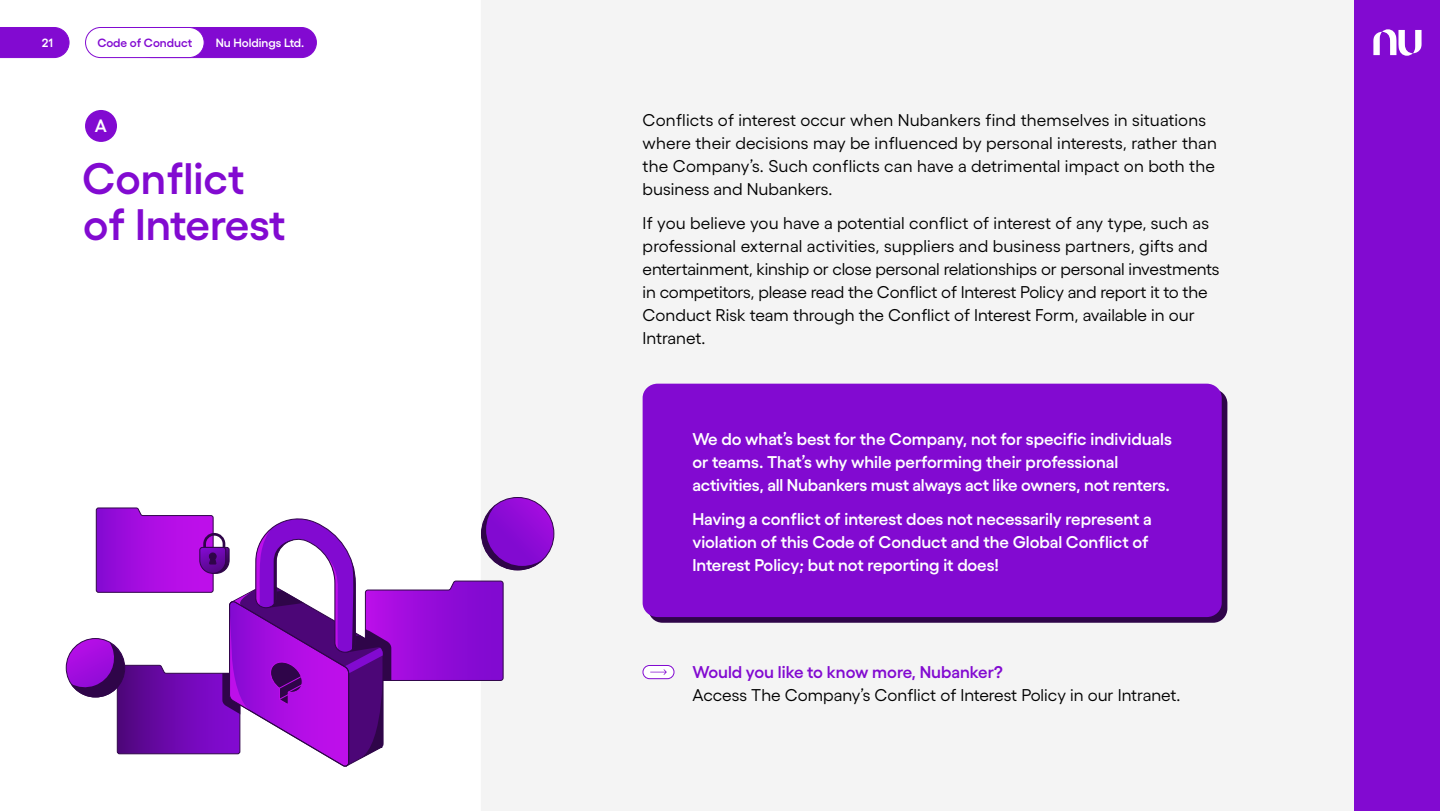
<style>
.page{position:relative;width:1440px;height:811px;background:#fff}
.page>*{position:absolute;margin:0;border:0;box-sizing:border-box;transform-origin:0 0}
.t1{font:600 44px/46px "Gellix";color:#820ad1}
.t2{font:600 18px "Gellix";color:#fff}
.t3{font:17px/23px "Gellix";color:#000}
.t4{font:600 17px/23px "Gellix";color:#fff}
.t5{font:600 17px "Gellix";color:#820ad1}
.t6{font:600 12px "Gellix";color:#fff}
.t7{font:600 12px "Gellix";color:#820ad1}
</style>
<div class="page">
<div style="left:481px;top:0;width:874px;height:811px;background:#f4f4f4"></div>
<div style="left:85px;top:110px;width:32px;height:32px;background:#820ad1;border-radius:50%"></div>
<div style="left:136px;top:27px;width:180px;height:31px;background:#820ad1;border-radius:15px"></div>
<div style="left:135px;top:27px;width:182px;height:31px;border:1px solid #820ad1;border-radius:15px"></div>
<div style="left:0;top:27px;width:70px;height:31px;background:#820ad1"></div>
<div style="left:86px;top:27px;width:118px;height:31px;background:#fff;border-radius:15px"></div>
<div style="left:85px;top:27px;width:120px;height:31px;border:1px solid #820ad1;border-radius:15px"></div>
<div style="left:643px;top:665px;width:31px;height:13px;background:#fff;border-radius:7px"></div>
<div style="left:643px;top:665px;width:31px;height:14px;border:1px solid #820ad1;border-radius:7px"></div>
<svg style="left:650px;top:669px;width:17px;height:6px"></svg>
<div style="left:648px;top:389px;width:579px;height:234px;background:#2f0549;border-radius:14px"></div>
<div style="left:643px;top:384px;width:579px;height:233px;background:#820ad1;border-radius:15px"></div>
<div style="left:1355px;top:0;width:85px;height:811px;background:#820ad1"></div>
<svg style="left:1373px;top:29px;width:49px;height:27px"></svg>
<svg style="left:481px;top:497px;width:73px;height:73px"></svg>
<svg style="left:66px;top:638px;width:59px;height:59px"></svg>
<svg style="left:71px;top:505px;width:474px;height:262px"></svg>
<p class="t6" style="left:42px;top:33px;width:13px">21</p>
<p class="t7" style="left:97px;top:33px;width:97px">Code of Conduct</p>
<p class="t6" style="left:216px;top:33px;width:90px">Nu Holdings Ltd.</p>
<p class="t2" style="left:95px;top:112px;width:14px">A</p>
<h1 class="t1" style="left:82px;top:150px;width:205px">Conflict of Interest</h1>
<p class="t3" style="left:643px;top:106px;width:576px">Conflicts of interest occur when Nubankers find themselves in situations where their decisions may be influenced by personal interests, rather than the Company’s. Such conflicts can have a detrimental impact on both the business and Nubankers.</p>
<p class="t3" style="left:643px;top:210px;width:578px">If you believe you have a potential conflict of interest of any type, such as professional external activities, suppliers and business partners, gifts and entertainment, kinship or close personal relationships or personal investments in competitors, please read the Conflict of Interest Policy and report it to the Conduct Risk team through the Conflict of Interest Form, available in our Intranet.</p>
<p class="t4" style="left:692px;top:425px;width:481px">We do what’s best for the Company, not for specific individuals or teams. That’s why while performing their professional activities, all Nubankers must always act like owners, not renters.</p>
<p class="t4" style="left:692px;top:506px;width:461px">Having a conflict of interest does not necessarily represent a violation of this Code of Conduct and the Global Conflict of<br>Interest Policy; but not reporting it does!</p>
<p class="t5" style="left:693px;top:658px;width:312px">Would you like to know more, Nubanker?</p>
<p class="t3" style="left:693px;top:682px;width:489px">Access The Company’s Conflict of Interest Policy in our Intranet.</p>
</div>
